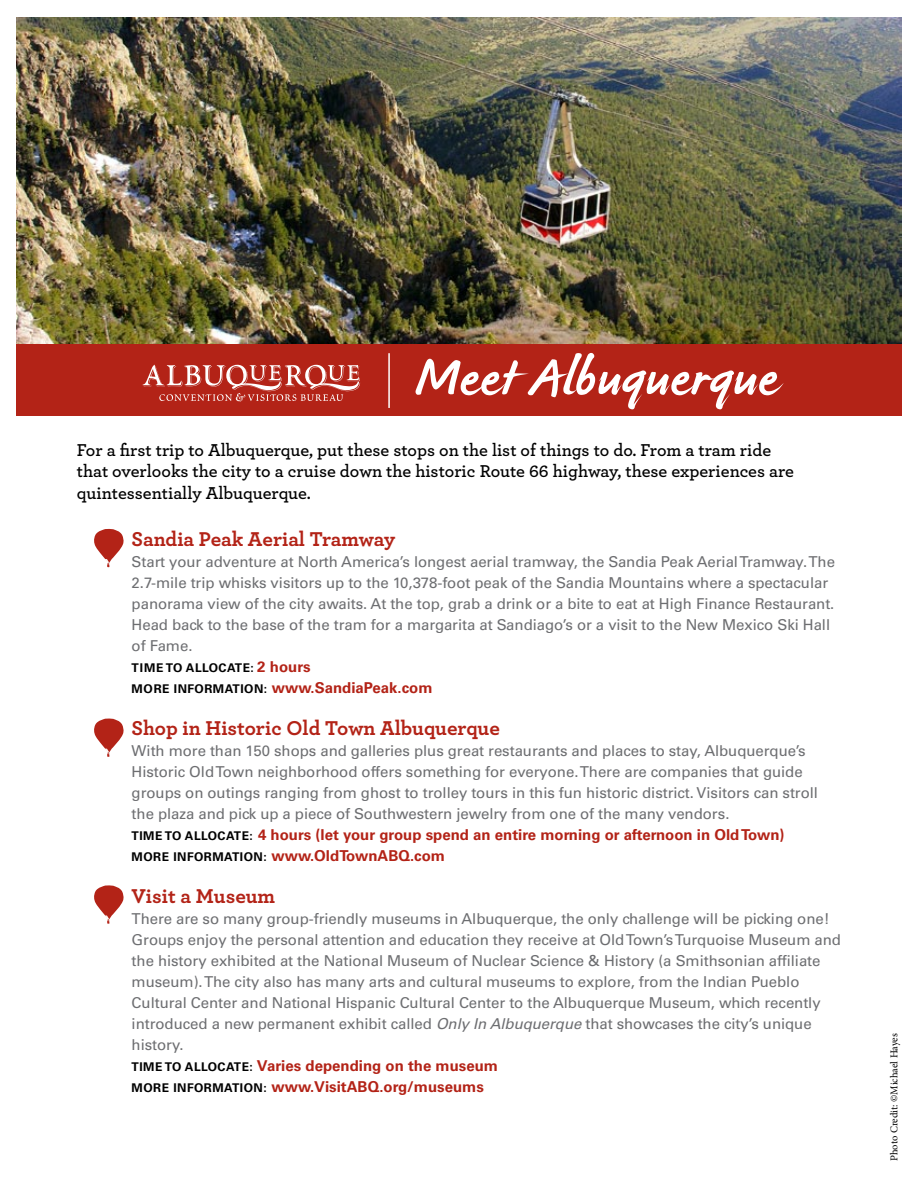
<style>
.page{position:relative;width:918px;height:1188px;background:#fff}
.page>*{position:absolute;margin:0;border:0;box-sizing:border-box;transform-origin:0 0}
.t1{font:52.5px "James Paul";color:#fff}
.t2{font:700 21px "Archer";color:#b32317}
.t3{font:600 18px/21.6px "Archer";color:#000}
.t4{font:15px/21px "Univers LT Std";letter-spacing:-.005em;color:#6d6e71}
.t5{font:700 15px "Univers LT Std";color:#b32317}
.t6{font:700 12px "Univers LT Std";letter-spacing:.04em;color:#000}
.t7{font:10.5px "Minion Pro";letter-spacing:-.005em;color:#000}
.s1{font-size:15px;color:#b32317}
.s2{font-size:12px;color:#000}
.s3{font-weight:700;font-size:12px;color:#000}
.s4{font-weight:700;color:#b32317}
.s5{font-style:italic}
</style>
<div class="page">
<div style="left:16px;top:344px;width:886px;height:72px;background:#b32317"></div>
<img style="left:16px;top:18px;width:886px;height:326px">
<svg style="left:94px;top:529px;width:30px;height:38px"></svg>
<svg style="left:94px;top:718px;width:30px;height:39px"></svg>
<svg style="left:94px;top:885px;width:30px;height:39px"></svg>
<svg style="left:143px;top:365px;width:217px;height:37px"></svg>
<hr style="left:388px;top:353px;width:2px;height:55px;background:#fff">
<h1 class="t1" style="left:414px;top:351px;width:365px">Meet Albuquerque</h1>
<p class="t3" style="left:77px;top:438px;width:719px">For a first trip to Albuquerque, put these stops on the list of things to do. From a tram ride that overlooks the city to a cruise down the historic Route 66 highway, these experiences are quintessentially Albuquerque.</p>
<h2 class="t2" style="left:132px;top:522px;width:265px">Sandia Peak Aerial Tramway</h2>
<p class="t4" style="left:132px;top:551px;width:705px">Start your adventure at North America’s longest aerial tramway, the Sandia Peak Aerial Tramway. The 2.7-mile trip whisks visitors up to the 10,378-foot peak of the Sandia Mountains where a spectacular panorama view of the city awaits. At the top, grab a drink or a bite to eat at High Finance Restaurant.<br>Head back to the base of the tram for a margarita at Sandiago’s or a visit to the New Mexico Ski Hall of Fame.</p>
<p class="t6" style="left:132px;top:660px;width:181px">Time to allocate: <span class="s1">2 hours</span></p>
<p class="t5" style="left:132px;top:679px;width:302px"><span class="s2">M ore information:</span> www.SandiaPeak.com</p>
<h2 class="t2" style="left:132px;top:711px;width:370px">Shop in Historic Old Town Albuquerque</h2>
<p class="t4" style="left:132px;top:740px;width:688px">With more than 150 shops and galleries plus great restaurants and places to stay, Albuquerque’s Historic Old Town neighborhood offers something for everyone. There are companies that guide groups on outings ranging from ghost to trolley tours in this fun historic district. Visitors can stroll the plaza and pick up a piece of Southwestern jewelry from one of the many vendors.<br><span class="s3">Time to allocate:</span> <span class="s4">4 hours (let your group spend an entire morning or afternoon in Old Town)<br></span><span class="s3">More Information:</span> <span class="s4">www.OldTownABQ.com</span></p>
<h2 class="t2" style="left:132px;top:879px;width:145px">Visit a Museum</h2>
<p class="t4" style="left:132px;top:908px;width:711px">There are so many group-friendly museums in Albuquerque, the only challenge will be picking one!<br>Groups enjoy the personal attention and education they receive at Old Town’s Turquoise Museum and the history exhibited at the National Museum of Nuclear Science &amp; History (a Smithsonian affiliate museum). The city also has many arts and cultural museums to explore, from the Indian Pueblo Cultural Center and National Hispanic Cultural Center to the Albuquerque Museum, which recently introduced a new permanent exhibit called <span class="s5">Only In Albuquerque</span> that showcases the city’s unique history.<br><span class="s3">Time to allocate:</span> <span class="s4">Varies depending on the museum<br></span><span class="s3">M ore information:</span> <span class="s4">www.VisitABQ.org/museums</span></p>
<p class="t7" style="left:887px;top:1161px;width:129px;rotate:-90deg">Photo Credit: ©Michael Hayes</p>
</div>
